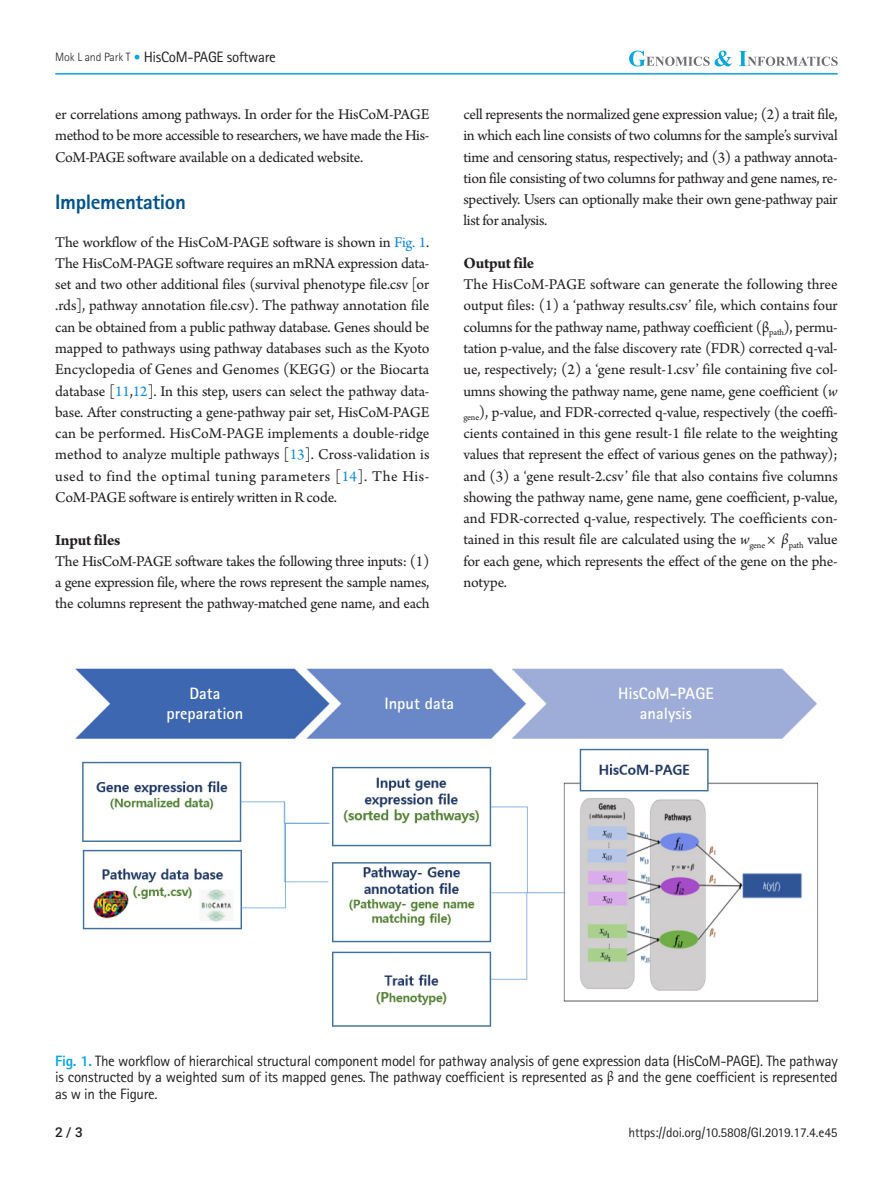
<style>
.page{position:relative;width:893px;height:1191px;background:#fff}
.page>*{position:absolute;margin:0;border:0;box-sizing:border-box;transform-origin:0 0}
.body-title{font:800 21px "Rotis Sans Serif Std";letter-spacing:-.02em;color:#00548b}
.Picture_print{font:700 16.5px "Rotis Sans Serif Std";color:#fff}
.body-sub-title{font:700 16.5px "Arno Pro";letter-spacing:-.015em;color:#231f20}
.body{font:15.75px/21.3px "Arno Pro";letter-spacing:-.02em;color:#231f20;text-align:justify}
.fig-caption{font:15px/16.5px "Rotis Sans Serif Std";letter-spacing:-.02em;color:#231f20;text-align:justify}
.t1{font:13.5px "Rotis Sans Serif Std";letter-spacing:-.01em;color:#231f20}
.t2{font:500 13.5px "Roboto";color:#231f20}
.s1{font-weight:300;font-size:12px}
.s2{font-size:13.5px;color:#08a7e0}
.s3{color:#0b88de}
.s4{font-style:italic}
.s5{font-weight:800;color:#08a7e0}
.s6{font-family:"Arno Pro"}
</style>
<div class="page">
<img style="left:75px;top:668px;width:744px;height:359px">
<hr style="left:55px;top:73px;width:783px;height:2px;background:#08a7e0">
<svg style="left:629px;top:51px;width:209px;height:15px"></svg>
<p class="fig-caption" style="left:55px;top:49px;width:222px"><span class="s1">Mok L and Park T</span> <span class="s2">•</span> HisCoM-PAGE software</p>
<p class="body" style="left:55px;top:104px;width:376px">er correlations among pathways. In order for the HisCoM-PAGE method to be more accessible to researchers, we have made the His-CoM-PAGE software available on a dedicated website.</p>
<p class="body-title" style="left:55px;top:189px;width:132px">Implementation</p>
<p class="body" style="left:55px;top:232px;width:376px">The workflow of the HisCoM-PAGE software is shown in <span class="s3">Fig. 1</span>.<br>The HisCoM-PAGE software requires an mRNA expression data&shy;set and two other additional files (survival phenotype file.csv [or .rds], pathway annotation file.csv). The pathway annotation file can be obtained from a public pathway database. Genes should be mapped to pathways using pathway databases such as the Kyoto Encyclopedia of Genes and Genomes (KEGG) or the Biocarta database [<span class="s3">11</span>,<span class="s3">12</span>]. In this step, users can select the pathway data&shy;base. After constructing a gene-pathway pair set, HisCoM-PAGE can be performed. HisCoM-PAGE implements a double-ridge method to analyze multiple pathways [<span class="s3">13</span>]. Cross-validation is used to find the optimal tuning parameters [<span class="s3">14</span>]. The His-CoM-PAGE software is entirely written in R code.</p>
<p class="body-sub-title" style="left:55px;top:530px;width:67px">Input files</p>
<p class="body" style="left:55px;top:551px;width:376px">The HisCoM-PAGE software takes the following three inputs: (1) a gene expression file, where the rows represent the sample names, the columns represent the pathway-matched gene name, and each</p>
<p class="body" style="left:463px;top:104px;width:376px">cell represents the normalized gene expression value; (2) a trait file, in which each line consists of two columns for the sample’s survival time and censoring status, respectively; and (3) a pathway annota&shy;tion file consisting of two columns for pathway and gene names, re&shy;spectively. Users can optionally make their own gene-pathway pair list for analysis.</p>
<p class="body-sub-title" style="left:463px;top:254px;width:72px">Output file</p>
<p class="body" style="left:463px;top:275px;width:376px">The HisCoM-PAGE software can generate the following three output files: (1) a ‘pathway results.csv’ file, which contains four columns for the pathway name, pathway coefficient (β<sub>path</sub>), permu&shy;tation p-value, and the false discovery rate (FDR) corrected q-val&shy;ue, respectively; (2) a ‘gene result-1.csv’ file containing five col&shy;umns showing the pathway name, gene name, gene coefficient (<span class="s4">w </span><sub>gene</sub>), p-value, and FDR-corrected q-value, respectively (the coeffi&shy;cients contained in this gene result-1 file relate to the weighting values that represent the effect of various genes on the pathway); and (3) a ‘gene result-2.csv’ file that also contains five columns showing the pathway name, gene name, gene coefficient, p-value, and FDR-corrected q-value, respectively. The coefficients con&shy;tained in this result file are calculated using the <span class="s4">w</span><sub>gene</sub> × <span class="s4">β</span><sub>path</sub> value for each gene, which represents the effect of the gene on the phe&shy;notype.</p>
<p class="Picture_print" style="left:190px;top:683px;width:32px">Data</p>
<p class="Picture_print" style="left:166px;top:703px;width:78px">preparation</p>
<p class="Picture_print" style="left:384px;top:693px;width:71px">Input data</p>
<p class="Picture_print" style="left:618px;top:683px;width:97px">HisCoM-PAGE</p>
<p class="Picture_print" style="left:640px;top:703px;width:53px">analysis</p>
<p class="fig-caption" style="left:55px;top:1052px;width:784px"><span class="s5">Fig. 1.</span> The workflow of hierarchical structural component model for pathway analysis of gene expression data (HisCoM-PAGE). The pathway is constructed by a weighted sum of its mapped genes. The pathway coefficient is represented as <span class="s6">β</span> and the gene coefficient is represented as w in the Figure.</p>
<p class="t2" style="left:55px;top:1123px;width:29px">2 / 3</p>
<p class="t1" style="left:628px;top:1124px;width:211px">https://doi.org/10.5808/GI.2019.17.4.e45</p>
</div>
